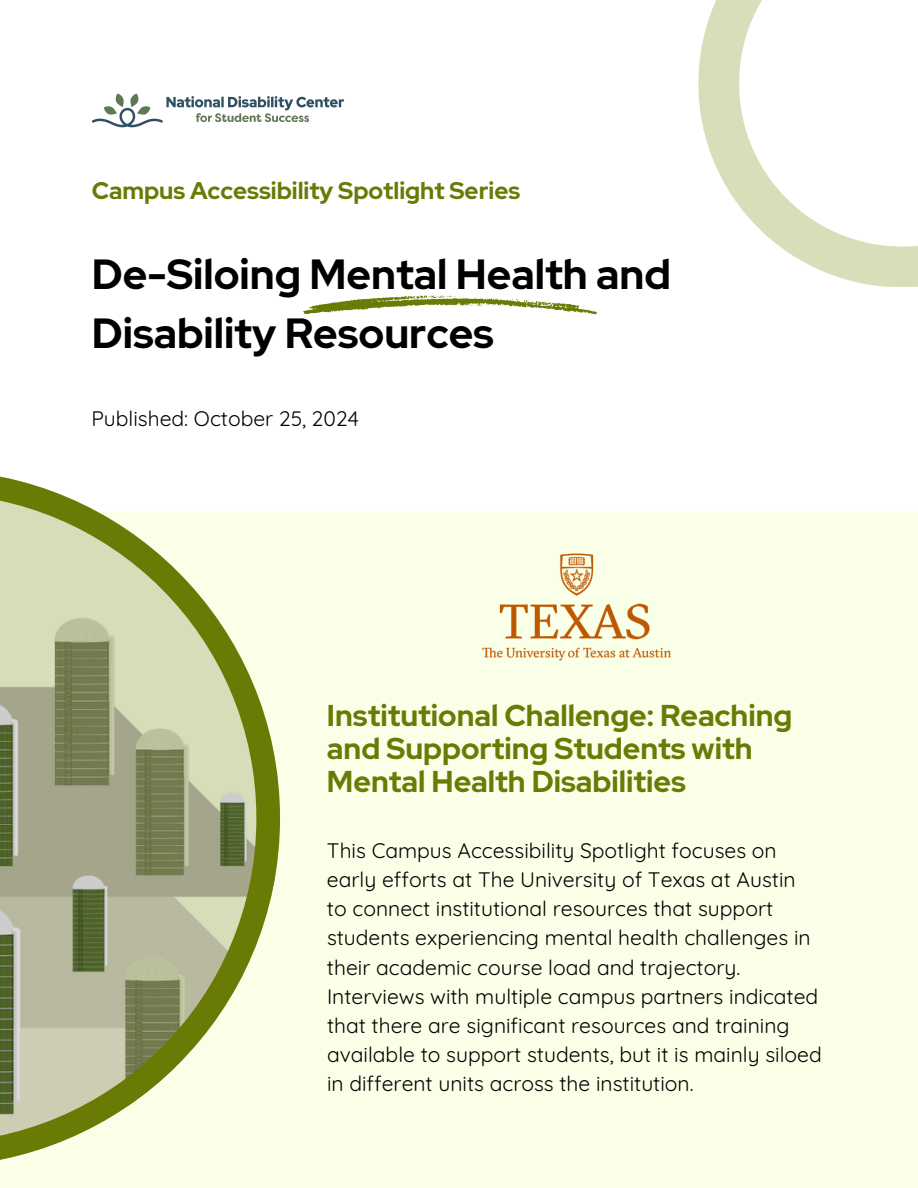
<style>
.page{position:relative;width:918px;height:1188px;background:#fff}
.page>*{position:absolute;margin:0;border:0;box-sizing:border-box;transform-origin:0 0}
.t1{font:700 42px/58.5px "Red Hat Display";color:#000}
.t2{font:700 30px/32.7px "Red Hat Display";color:#697a05}
.t3{font:700 24px "Red Hat Display";color:#697a05}
.t4{font:21px/29.2px "Quicksand";color:#000}
</style>
<div class="page">
<div style="left:0;top:511px;width:918px;height:677px;background:#faffe7"></div>
<img style="left:92px;top:93px;width:252px;height:35px">
<svg style="left:303px;top:295px;width:294px;height:20px"></svg>
<svg style="left:0;top:476px;width:280px;height:684px"></svg>
<svg style="left:698px;top:0;width:220px;height:287px"></svg>
<img style="left:482px;top:553px;width:190px;height:108px">
<p class="t3" style="left:92px;top:175px;width:430px">Campus Accessibility Spotlight Series</p>
<p class="t1" style="left:92px;top:245px;width:581px">De-Siloing Mental Health and<br>Disability Resources</p>
<p class="t4" style="left:91px;top:403px;width:269px">Published: October 25, 2024</p>
<p class="t2" style="left:327px;top:699px;width:467px">Institutional Challenge: Reaching and Supporting Students with<br>Mental Health Disabilities</p>
<p class="t4" style="left:327px;top:835px;width:496px">This Campus Accessibility Spotlight focuses on early efforts at The University of Texas at Austin<br>to connect institutional resources that support students experiencing mental health challenges in their academic course load and trajectory.<br>Interviews with multiple campus partners indicated that there are significant resources and training available to support students, but it is mainly siloed in different units across the institution.</p>
</div>
